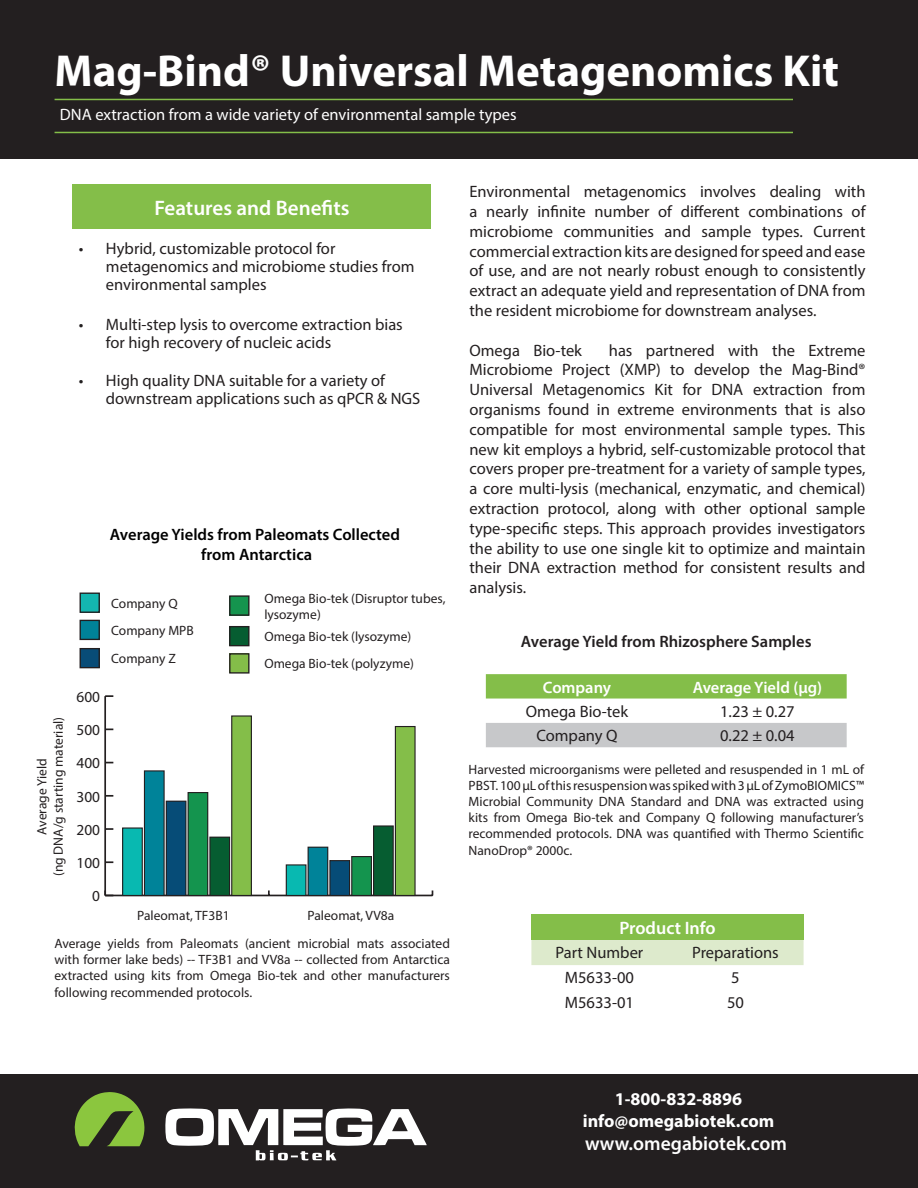
<style>
.page{position:relative;width:918px;height:1188px;background:#fff}
.page>*{position:absolute;margin:0;border:0;box-sizing:border-box;transform-origin:0 0}
.t1{font:700 45px "Myriad Pro";color:#fff}
.t2{font:600 21px "Myriad Pro";color:#fff}
.t3{font:600 19.5px "Myriad Pro";color:#fff}
.t4{font:700 18px "Myriad Pro";color:#fff}
.t5{font:600 18px "Myriad Pro";color:#fff}
.t6{font:16.5px/19.8px "Myriad Pro";color:#231f20}
.t7{font:16.5px "Myriad Pro";color:#fff}
.t8{font:600 16.5px/19.8px "Myriad Pro";color:#000;text-align:center}
.t9{font:600 16.5px "Myriad Pro";color:#231f20}
.t10{font:600 16.5px "Myriad Pro";color:#fff}
.t11{font:15.3px "Myriad Pro";color:#231f20}
.t12{font:13.5px/16.2px "Myriad Pro";color:#231f20;text-align:justify}
</style>
<div class="page">
<div style="left:0;top:0;width:918px;height:159px;background:#231f20"></div>
<hr style="left:55px;top:99px;width:738px;height:1px;background:#84be49">
<hr style="left:55px;top:132px;width:738px;height:1px;background:#84be49">
<div style="left:0;top:1075px;width:918px;height:113px;background:#231f20"></div>
<svg style="left:74px;top:1092px;width:71px;height:54px"></svg>
<svg style="left:165px;top:1108px;width:262px;height:52px"></svg>
<div style="left:73px;top:184px;width:358px;height:45px;background:#84be49"></div>
<div style="left:531px;top:915px;width:273px;height:25px;background:#84be49"></div>
<div style="left:531px;top:940px;width:273px;height:25px;background:#ddeacc"></div>
<svg style="left:486px;top:674px;width:361px;height:25px;background:#87bf4d"></svg>
<div style="left:486px;top:723px;width:361px;height:24px;background:#c7c8ca"></div>
<hr style="left:105px;top:895px;width:327px;height:1px;background:#231f20">
<hr style="left:104px;top:696px;width:2px;height:199px;background:#231f20">
<svg style="left:104px;top:890px;width:9px;height:6px"></svg>
<svg style="left:106px;top:861px;width:7px;height:2px"></svg>
<svg style="left:106px;top:828px;width:7px;height:2px"></svg>
<svg style="left:106px;top:795px;width:7px;height:2px"></svg>
<svg style="left:105px;top:695px;width:8px;height:2px"></svg>
<div style="left:232px;top:716px;width:19px;height:179px;background:#84be49"></div>
<div style="left:231px;top:715px;width:21px;height:181px;border:1px solid #231f20"></div>
<div style="left:395px;top:727px;width:20px;height:168px;background:#84be49"></div>
<div style="left:395px;top:726px;width:21px;height:170px;border:1px solid #231f20"></div>
<div style="left:210px;top:837px;width:20px;height:58px;background:#065d31"></div>
<div style="left:209px;top:837px;width:21px;height:59px;border:1px solid #231f20"></div>
<div style="left:374px;top:826px;width:19px;height:69px;background:#065d31"></div>
<div style="left:373px;top:825px;width:21px;height:71px;border:1px solid #231f20"></div>
<div style="left:188px;top:793px;width:20px;height:102px;background:#14944e"></div>
<div style="left:188px;top:792px;width:20px;height:104px;border:1px solid #231f20"></div>
<div style="left:352px;top:857px;width:19px;height:38px;background:#14944e"></div>
<div style="left:351px;top:856px;width:21px;height:40px;border:1px solid #231f20"></div>
<div style="left:166px;top:801px;width:20px;height:94px;background:#064c77"></div>
<div style="left:166px;top:801px;width:20px;height:95px;border:1px solid #231f20"></div>
<div style="left:330px;top:861px;width:20px;height:34px;background:#064c77"></div>
<div style="left:329px;top:860px;width:21px;height:36px;border:1px solid #231f20"></div>
<div style="left:144px;top:771px;width:20px;height:124px;background:#008399"></div>
<div style="left:144px;top:770px;width:21px;height:126px;border:1px solid #231f20"></div>
<div style="left:308px;top:847px;width:20px;height:48px;background:#008399"></div>
<div style="left:308px;top:847px;width:20px;height:49px;border:1px solid #231f20"></div>
<div style="left:123px;top:828px;width:19px;height:67px;background:#08b9b1"></div>
<div style="left:122px;top:827px;width:21px;height:69px;border:1px solid #231f20"></div>
<div style="left:286px;top:865px;width:20px;height:30px;background:#08b9b1"></div>
<div style="left:286px;top:864px;width:20px;height:32px;border:1px solid #231f20"></div>
<div style="left:80px;top:593px;width:19px;height:19px;background:#14b6b0"></div>
<div style="left:80px;top:593px;width:20px;height:20px;border:1px solid #231f20"></div>
<div style="left:80px;top:620px;width:19px;height:19px;background:#008298"></div>
<div style="left:80px;top:620px;width:20px;height:20px;border:1px solid #231f20"></div>
<div style="left:80px;top:649px;width:19px;height:19px;background:#084c77"></div>
<div style="left:80px;top:648px;width:20px;height:20px;border:1px solid #231f20"></div>
<div style="left:230px;top:596px;width:19px;height:19px;background:#15944e"></div>
<div style="left:229px;top:595px;width:21px;height:21px;border:1px solid #231f20"></div>
<div style="left:230px;top:627px;width:19px;height:19px;background:#065d31"></div>
<div style="left:229px;top:626px;width:21px;height:20px;border:1px solid #231f20"></div>
<div style="left:230px;top:654px;width:19px;height:19px;background:#84bd49"></div>
<div style="left:229px;top:653px;width:21px;height:21px;border:1px solid #231f20"></div>
<p class="t1" style="left:55px;top:42px;width:786px">Mag-Bind® Universal Metagenomics Kit</p>
<p class="t7" style="left:60px;top:104px;width:458px">DNA extraction from a wide variety of environmental sample types</p>
<p class="t2" style="left:154px;top:194px;width:197px">Features and Benefits</p>
<p class="t6" style="left:106px;top:239px;width:310px;line-height:18px;text-indent:-27px">• Hybrid, customizable protocol for metagenomics and microbiome studies from environmental samples</p>
<p class="t6" style="left:106px;top:315px;width:298px;line-height:18px;text-indent:-27px">• Multi-step lysis to overcome extraction bias for high recovery of nucleic acids</p>
<p class="t6" style="left:106px;top:371px;width:316px;line-height:18px;text-indent:-27px">• High quality DNA suitable for a variety of downstream applications such as qPCR &amp; NGS</p>
<p class="t8" style="left:110px;top:525px;width:292px">Average Yields from Paleomats Collected from Antarctica</p>
<p class="t12" style="left:34px;top:876px;width:161px;text-align:center;rotate:-90deg">Average Yield<br>(ng DNA/g starting material)</p>
<p class="t11" style="left:76px;top:687px;width:25px">600</p>
<p class="t11" style="left:76px;top:721px;width:25px">500</p>
<p class="t11" style="left:76px;top:754px;width:25px">400</p>
<p class="t11" style="left:76px;top:787px;width:25px">300</p>
<p class="t11" style="left:76px;top:820px;width:25px">200</p>
<p class="t11" style="left:76px;top:853px;width:25px">100</p>
<p class="t11" style="left:92px;top:887px;width:9px">0</p>
<p class="t12" style="left:111px;top:595px;width:68px">Company Q</p>
<p class="t12" style="left:111px;top:622px;width:84px">Company MPB</p>
<p class="t12" style="left:111px;top:650px;width:66px">Company Z</p>
<p class="t12" style="left:264px;top:590px;width:183px">Omega Bio-tek (Disruptor tubes, lysozyme)</p>
<p class="t12" style="left:264px;top:628px;width:149px">Omega Bio-tek (lysozyme)</p>
<p class="t12" style="left:264px;top:656px;width:151px">Omega Bio-tek (polyzyme)</p>
<p class="t12" style="left:137px;top:907px;width:94px">Paleomat, TF3B1</p>
<p class="t12" style="left:308px;top:907px;width:88px">Paleomat, VV8a</p>
<p class="t12" style="left:55px;top:935px;width:397px">Average yields from Paleomats (ancient microbial mats associated with former lake beds) -- TF3B1 and VV8a -- collected from Antarctica extracted using kits from Omega Bio-tek and other manufacturers following recommended protocols.</p>
<p class="t6" style="left:470px;top:181px;width:398px;text-align:justify">Environmental metagenomics involves dealing with a nearly infinite number of different combinations of microbiome communities and sample types. Current commercial extraction kits are designed for speed and ease of use, and are not nearly robust enough to consistently extract an adequate yield and representation of DNA from the resident microbiome for downstream analyses.</p>
<p class="t6" style="left:470px;top:340px;width:114px">Omega Bio-tek</p>
<p class="t6" style="left:470px;top:340px;width:398px;text-align:justify;text-indent:139px">has partnered with the Extreme Microbiome Project (XMP) to develop the Mag-Bind® Universal Metagenomics Kit for DNA extraction from organisms found in extreme environments that is also compatible for most environmental sample types. This new kit employs a hybrid, self-customizable protocol that covers proper pre-treatment for a variety of sample types, a core multi-lysis (mechanical, enzymatic, and chemical) extraction protocol, along with other optional sample type-specific steps. This approach provides investigators the ability to use one single kit to optimize and maintain their DNA extraction method for consistent results and analysis.</p>
<p class="t9" style="left:521px;top:631px;width:292px">Average Yield from Rhizosphere Samples</p>
<p class="t10" style="left:543px;top:676px;width:70px">Company</p>
<p class="t10" style="left:693px;top:676px;width:131px">Average Yield (µg)</p>
<p class="t6" style="left:526px;top:701px;width:104px">Omega Bio-tek</p>
<p class="t6" style="left:720px;top:701px;width:76px">1.23 ± 0.27</p>
<p class="t6" style="left:536px;top:726px;width:83px">Company Q</p>
<p class="t6" style="left:720px;top:726px;width:76px">0.22 ± 0.04</p>
<p class="t12" style="left:469px;top:761px;width:397px">Harvested microorganisms were pelleted and resuspended in 1 mL of PBST. 100 µL of this resuspension was spiked with 3 µL of ZymoBIOMICS™ Microbial Community DNA Standard and DNA was extracted using kits from Omega Bio-tek and Company Q following manufacturer’s recommended protocols. DNA was quantified with Thermo Scientific NanoDrop® 2000c.</p>
<p class="t5" style="left:619px;top:917px;width:98px">Product Info</p>
<p class="t6" style="left:556px;top:943px;width:89px">Part Number</p>
<p class="t6" style="left:692px;top:943px;width:88px">Preparations</p>
<p class="t6" style="left:565px;top:968px;width:71px">M5633-00</p>
<p class="t6" style="left:731px;top:968px;width:10px">5</p>
<p class="t6" style="left:565px;top:992px;width:71px">M5633-01</p>
<p class="t6" style="left:727px;top:992px;width:18px">50</p>
<p class="t4" style="left:615px;top:1088px;width:129px">1-800-832-8896</p>
<p class="t4" style="left:583px;top:1109px;width:193px">info@omegabiotek.com</p>
<p class="t3" style="left:585px;top:1131px;width:203px">www.omegabiotek.com</p>
</div>
